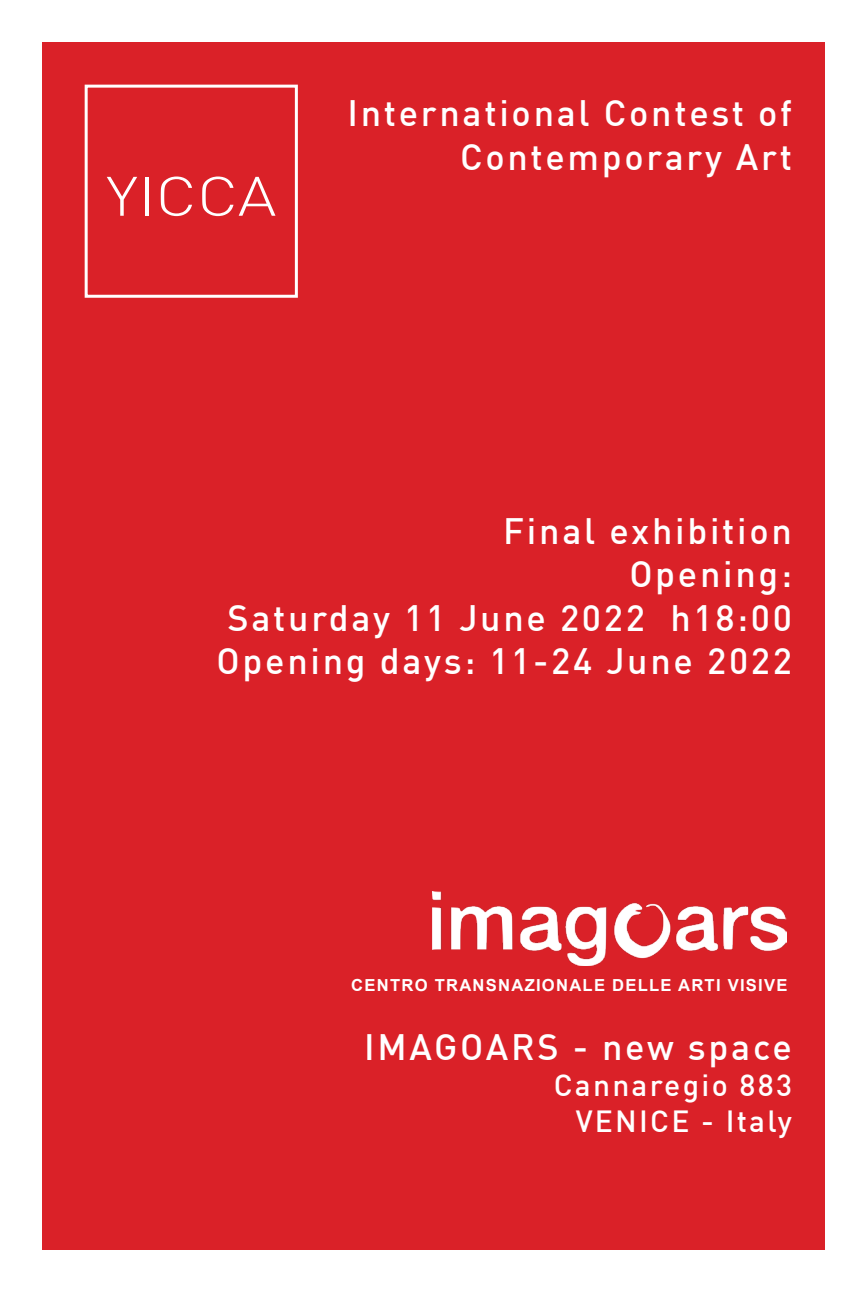
<style>
.page{position:relative;width:868px;height:1293px;background:#fff}
.page>*{position:absolute;margin:0;border:0;box-sizing:border-box;transform-origin:0 0}
.t1{font:300 54.6px "DIN Pro";color:#fff;scale:1.18 1}
.t2{font:500 36px "DIN Pro";letter-spacing:.075em;color:#fff}
.t3{font:500 30px "DIN Pro";letter-spacing:.075em;color:#fff}
.t4{font:700 16.5px "Arial";letter-spacing:.075em;color:#fff}
</style>
<div class="page">
<div style="left:43px;top:43px;width:782px;height:1207px;background:#da2128"></div>
<div style="left:85px;top:85px;width:213px;height:213px;background:#da2128;border:3px solid #fff"></div>
<img style="left:432px;top:891px;width:354px;height:74px">
<p class="t1" style="left:106px;top:162px;width:146px">YICCA</p>
<p class="t2" style="left:347px;top:90px;width:446px">International Contest of</p>
<p class="t2" style="left:460px;top:133px;width:333px">Contemporary Art</p>
<p class="t2" style="left:503px;top:508px;width:290px">Final exhibition</p>
<p class="t2" style="left:629px;top:551px;width:164px">Opening:</p>
<p class="t2" style="left:227px;top:594px;width:566px">Saturday 11 June 2022 h18:00</p>
<p class="t2" style="left:217px;top:637px;width:576px">Opening days: 11-24 June 2022</p>
<p class="t4" style="left:351px;top:974px;width:438px">CENTRO TRANSNAZIONALE DELLE ARTI VISIVE</p>
<p class="t2" style="left:364px;top:1023px;width:429px">IMAGOARS - new space</p>
<p class="t3" style="left:553px;top:1065px;width:240px">Cannaregio 883</p>
<p class="t3" style="left:575px;top:1101px;width:218px">VENICE - Italy</p>
</div>
